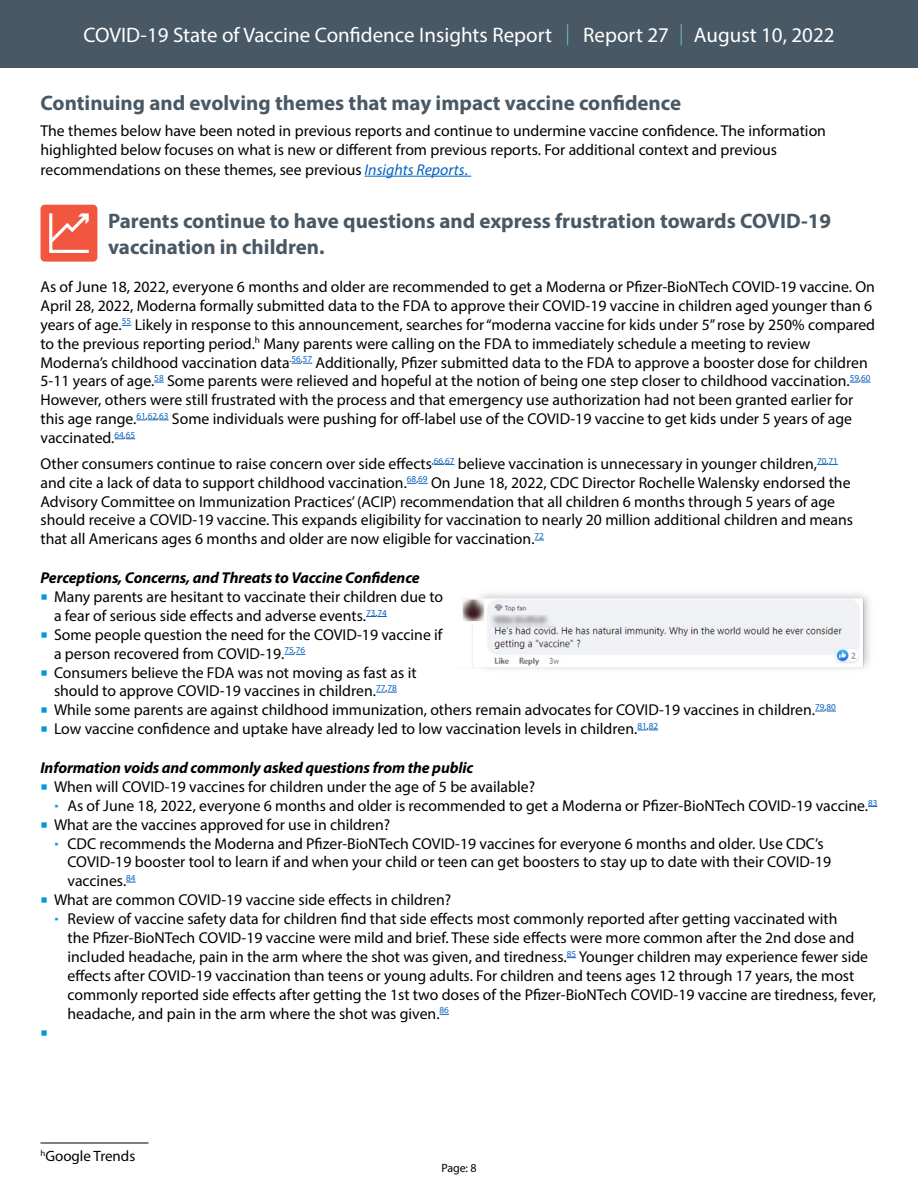
<style>
.page{position:relative;width:918px;height:1188px;background:#fff}
.page>*{position:absolute;margin:0;border:0;box-sizing:border-box;transform-origin:0 0}
.t1{font:700 21px/25.2px "Myriad Pro";color:#485865}
.t2{font:21px "Myriad Pro";color:#fff}
.t3{font:15.75px/18.9px "Myriad Pro";color:#000}
.t4{font:italic 700 15.75px "Myriad Pro";letter-spacing:-.01em;color:#000}
.t5{font:15px "Myriad Pro";color:#000}
.t6{font:12px "Myriad Pro";color:#000}
.s1{font-weight:300;color:#70cacb}
.s2{font-style:italic;color:#0563c1}
.s3{color:#0563c1}
</style>
<div class="page">
<div style="left:0;top:0;width:918px;height:68px;background:#485865"></div>
<hr style="left:365px;top:176px;width:106px;height:1px;background:#0563c1">
<svg style="left:292px;top:363px;width:20px;height:1px"></svg>
<svg style="left:850px;top:382px;width:21px;height:1px"></svg>
<svg style="left:137px;top:420px;width:32px;height:1px"></svg>
<svg style="left:115px;top:439px;width:20px;height:1px"></svg>
<svg style="left:434px;top:464px;width:21px;height:1px"></svg>
<svg style="left:817px;top:464px;width:21px;height:1px"></svg>
<svg style="left:407px;top:483px;width:21px;height:1px"></svg>
<svg style="left:366px;top:616px;width:21px;height:1px"></svg>
<svg style="left:285px;top:654px;width:20px;height:1px"></svg>
<svg style="left:376px;top:692px;width:21px;height:1px"></svg>
<svg style="left:815px;top:711px;width:21px;height:1px"></svg>
<svg style="left:637px;top:730px;width:21px;height:1px"></svg>
<div style="left:40px;top:205px;width:57px;height:57px;background:#f1563f;border-radius:4px"></div>
<svg style="left:49px;top:213px;width:40px;height:40px"></svg>
<hr style="left:41px;top:1143px;width:108px;height:1px;background:#000">
<img style="left:459px;top:593px;width:411px;height:76px">
<h1 class="t2" style="left:83px;top:22px;width:753px">COVID-19 State of Vaccine Confidence Insights Report <span class="s1">|</span> Report 27 <span class="s1">|</span> August 10, 2022</h1>
<h1 class="t1" style="left:40px;top:90px;width:642px">Continuing and evolving themes that may impact vaccine confidence</h1>
<p class="t3" style="left:40px;top:121px;width:787px;line-height:19.4px">The themes below have been noted in previous reports and continue to undermine vaccine confidence. The information highlighted below focuses on what is new or different from previous reports. For additional context and previous recommendations on these themes, see previous <span class="s2">Insights Reports</span><span class="s3">.</span></p>
<h1 class="t1" style="left:108px;top:208px;width:725px">Parents continue to have questions and express frustration towards COVID-19 vaccination in children.</h1>
<p class="t3" style="left:40px;top:277px;width:836px">As of June 18, 2022, everyone 6 months and older are recommended to get a Moderna or Pfizer-BioNTech COVID-19 vaccine. On April 28, 2022, Moderna formally submitted data to the FDA to approve their COVID-19 vaccine in children aged younger than 6 years of age.<sup>55</sup> Likely in response to this announcement, searches for “moderna vaccine for kids under 5” rose by 250% compared to the previous reporting period.<sup>h</sup> Many parents were calling on the FDA to immediately schedule a meeting to review Moderna’s childhood vaccination data<sup>.</sup><sup>56</sup><sup>,</sup><sup>57</sup> Additionally, Pfizer submitted data to the FDA to approve a booster dose for children 5-11 years of age.<sup>58</sup> Some parents were relieved and hopeful at the notion of being one step closer to childhood vaccination.<sup>59</sup><sup>,</sup><sup>60<br></sup>However, others were still frustrated with the process and that emergency use authorization had not been granted earlier for this age range.<sup>61</sup><sup>,</sup><sup>62</sup><sup>,</sup><sup>63</sup> Some individuals were pushing for off-label use of the COVID-19 vaccine to get kids under 5 years of age vaccinated.<sup>64</sup><sup>,</sup><sup>65</sup></p>
<p class="t3" style="left:40px;top:454px;width:814px">Other consumers continue to raise concern over side effects<sup>,</sup><sup>66</sup><sup>,</sup><sup>67</sup> believe vaccination is unnecessary in younger children,<sup>70</sup><sup>,</sup><sup>71 </sup>and cite a lack of data to support childhood vaccination.<sup>68</sup><sup>,</sup><sup>69</sup> On June 18, 2022, CDC Director Rochelle Walensky endorsed the Advisory Committee on Immunization Practices’ (ACIP) recommendation that all children 6 months through 5 years of age should receive a COVID-19 vaccine. This expands eligibility for vaccination to nearly 20 million additional children and means that all Americans ages 6 months and older are now eligible for vaccination.<sup>72</sup></p>
<p class="t4" style="left:40px;top:568px;width:381px">Perceptions, Concerns, and Threats to Vaccine Confidence</p>
<p class="t3" style="left:54px;top:587px;width:783px">Many parents are hesitant to vaccinate their children due to<br>a fear of serious side effects and adverse events.<sup>73</sup><sup>,</sup><sup>74<br></sup>Some people question the need for the COVID-19 vaccine if<br>a person recovered from COVID-19.<sup>75</sup><sup>,</sup><sup>76<br></sup>Consumers believe the FDA was not moving as fast as it<br>should to approve COVID-19 vaccines in children.<sup>77</sup><sup>,</sup><sup>78<br></sup>While some parents are against childhood immunization, others remain advocates for COVID-19 vaccines in children.<sup>79</sup><sup>,</sup><sup>80<br></sup>Low vaccine confidence and uptake have already led to low vaccination levels in children.<sup>81</sup><sup>,</sup><sup>82</sup></p>
<p class="t4" style="left:40px;top:757px;width:434px">Information voids and commonly asked questions from the public</p>
<p class="t3" style="left:54px;top:777px;width:483px">When will COVID-19 vaccines for children under the age of 5 be available?</p>
<p class="t3" style="left:68px;top:796px;width:812px">As of June 18, 2022, everyone 6 months and older is recommended to get a Moderna or Pfizer-BioNTech COVID-19 vaccine.<sup>83</sup></p>
<p class="t3" style="left:54px;top:815px;width:338px">What are the vaccines approved for use in children?</p>
<p class="t3" style="left:68px;top:834px;width:758px">CDC recommends the Moderna and Pfizer-BioNTech COVID-19 vaccines for everyone 6 months and older. Use CDC’s</p>
<p class="t3" style="left:68px;top:852px;width:765px">COVID-19 booster tool to learn if and when your child or teen can get boosters to stay up to date with their COVID-19</p>
<p class="t3" style="left:68px;top:871px;width:70px">vaccines.<sup>84</sup></p>
<p class="t3" style="left:54px;top:890px;width:399px">What are common COVID-19 vaccine side effects in children?</p>
<p class="t3" style="left:68px;top:909px;width:771px">Review of vaccine safety data for children find that side effects most commonly reported after getting vaccinated with</p>
<p class="t3" style="left:68px;top:928px;width:788px">the Pfizer-BioNTech COVID-19 vaccine were mild and brief. These side effects were more common after the 2nd dose and</p>
<p class="t3" style="left:68px;top:947px;width:802px">included headache, pain in the arm where the shot was given, and tiredness.<sup>85</sup> Younger children may experience fewer side</p>
<p class="t3" style="left:67px;top:966px;width:788px">effects after COVID-19 vaccination than teens or young adults. For children and teens ages 12 through 17 years, the most</p>
<p class="t3" style="left:67px;top:985px;width:810px">commonly reported side effects after getting the 1st two doses of the Pfizer-BioNTech COVID-19 vaccine are tiredness, fever,</p>
<p class="t3" style="left:67px;top:1004px;width:383px">headache, and pain in the arm where the shot was given.<sup>86</sup></p>
<p class="t5" style="left:41px;top:1147px;width:96px"><sup>h</sup>Google Trends</p>
<p class="t6" style="left:441px;top:1161px;width:37px">Page: 8</p>
</div>
